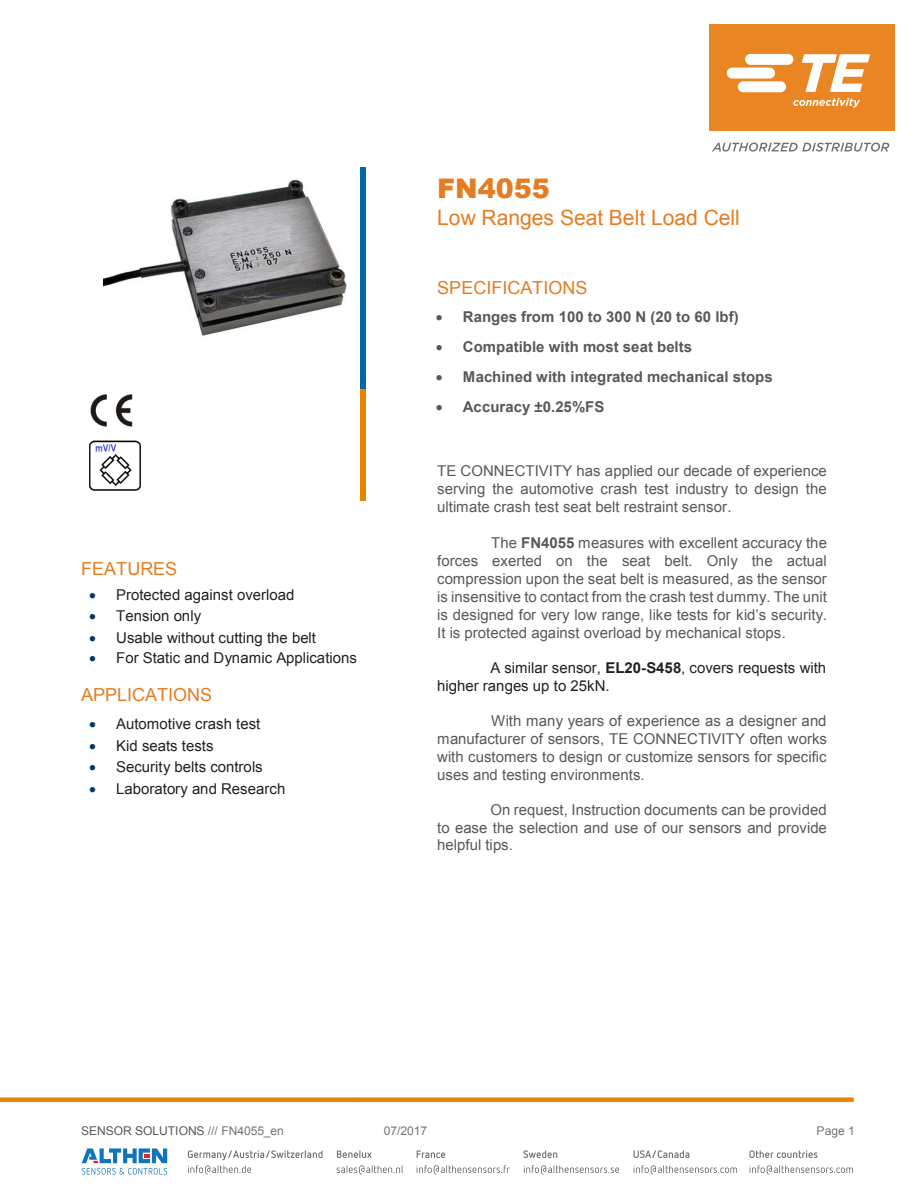
<style>
.page{position:relative;width:919px;height:1191px;background:#fff}
.page>*{position:absolute;margin:0;border:0;box-sizing:border-box;transform-origin:0 0}
.t1{font:900 27px "Arial";color:#e57c23}
.t2{font:21px "Arial";color:#e57c23}
.t3{font:18px "Arial";color:#e57c23}
.t4{font:15px/18px "Arial";color:#57585a;text-align:justify}
.t5{font:15px/17.4px "Arial";color:#231f20}
.t6{font:700 15px "Arial";color:#57585a}
.t7{font:12px "Arial";letter-spacing:-.005em;color:#57585a}
.t8{font:12px "Arial";letter-spacing:-.005em;color:#757574}
.s1{color:#00386b}
.s2{font-weight:700}
.s3{color:#757574}
</style>
<div class="page">
<svg style="left:188px;top:1150px;width:134px;height:24px"></svg>
<svg style="left:336px;top:1165px;width:66px;height:9px"></svg>
<svg style="left:337px;top:1150px;width:34px;height:8px"></svg>
<svg style="left:416px;top:1165px;width:93px;height:9px"></svg>
<svg style="left:416px;top:1150px;width:29px;height:8px"></svg>
<svg style="left:523px;top:1165px;width:96px;height:9px"></svg>
<svg style="left:523px;top:1150px;width:34px;height:8px"></svg>
<svg style="left:633px;top:1165px;width:104px;height:9px"></svg>
<svg style="left:633px;top:1150px;width:56px;height:8px"></svg>
<svg style="left:749px;top:1165px;width:103px;height:9px"></svg>
<svg style="left:749px;top:1150px;width:68px;height:8px"></svg>
<div style="left:357px;top:1097px;width:496px;height:5px;background:#e98300"></div>
<div style="left:360px;top:381px;width:5px;height:119px;background:#e98300"></div>
<div style="left:360px;top:167px;width:5px;height:222px;background:#0066a1"></div>
<div style="left:0;top:1097px;width:357px;height:5px;background:#e98300"></div>
<img style="left:103px;top:179px;width:244px;height:157px">
<img style="left:90px;top:394px;width:43px;height:33px">
<img style="left:89px;top:440px;width:52px;height:51px">
<div style="left:708px;top:24px;width:186px;height:106px;background:#e98522"></div>
<svg style="left:726px;top:54px;width:144px;height:54px"></svg>
<svg style="left:712px;top:143px;width:177px;height:9px"></svg>
<svg style="left:82px;top:1148px;width:85px;height:26px"></svg>
<p class="t1" style="left:437px;top:168px;width:114px">FN4055</p>
<p class="t2" style="left:437px;top:204px;width:304px">Low Ranges Seat Belt Load Cell</p>
<p class="t3" style="left:81px;top:556px;width:98px">FEATURES</p>
<p class="t5" style="left:89px;top:586px;width:207px"><span class="s1">•</span> Protected against overload</p>
<p class="t5" style="left:89px;top:607px;width:114px"><span class="s1">•</span> Tension only</p>
<p class="t5" style="left:89px;top:629px;width:228px"><span class="s1">•</span> Usable without cutting the belt</p>
<p class="t5" style="left:89px;top:649px;width:269px"><span class="s1">•</span> For Static and Dynamic Applications</p>
<p class="t3" style="left:81px;top:683px;width:133px">APPLICATIONS</p>
<p class="t5" style="left:89px;top:715px;width:173px"><span class="s1">•</span> Automotive crash test</p>
<p class="t5" style="left:89px;top:737px;width:126px"><span class="s1">•</span> Kid seats tests</p>
<p class="t5" style="left:89px;top:758px;width:175px"><span class="s1">•</span> Security belts controls</p>
<p class="t5" style="left:89px;top:780px;width:198px"><span class="s1">•</span> Laboratory and Research</p>
<p class="t3" style="left:437px;top:276px;width:152px">SPECIFICATIONS</p>
<p class="t6" style="left:436px;top:307px;width:304px">• Ranges from 100 to 300 N (20 to 60 lbf)</p>
<p class="t6" style="left:436px;top:337px;width:257px">• Compatible with most seat belts</p>
<p class="t6" style="left:436px;top:367px;width:338px">• Machined with integrated mechanical stops</p>
<p class="t6" style="left:436px;top:397px;width:170px">• Accuracy ±0.25%FS</p>
<p class="t4" style="left:437px;top:462px;width:391px">TE CONNECTIVITY has applied our decade of experience serving the automotive crash test industry to design the ultimate crash test seat belt restraint sensor.</p>
<p class="t4" style="left:437px;top:534px;width:391px;text-indent:54px">The <span class="s2">FN4055</span> measures with excellent accuracy the forces exerted on the seat belt. Only the actual compression upon the seat belt is measured, as the sensor is insensitive to contact from the crash test dummy. The unit is designed for very low range, like tests for kid’s security.<br>It is protected against overload by mechanical stops.</p>
<p class="t5" style="left:437px;top:659px;width:390px;text-indent:53px">A similar sensor, <span class="s2">EL20-S458</span>, covers requests with higher ranges up to 25kN.</p>
<p class="t4" style="left:437px;top:712px;width:391px;text-indent:54px">With many years of experience as a designer and manufacturer of sensors, TE CONNECTIVITY often works with customers to design or customize sensors for specific uses and testing environments.</p>
<p class="t4" style="left:437px;top:801px;width:391px;line-height:17.2px;text-indent:53px">On request, Instruction documents can be provided to ease the selection and use of our sensors and provide helpful tips.</p>
<p class="t7" style="left:81px;top:1122px;width:204px">SENSOR SOLUTIONS <span class="s3">/// FN4055_en</span></p>
<p class="t8" style="left:384px;top:1122px;width:45px">07/2017</p>
<p class="t8" style="left:816px;top:1122px;width:40px">Page 1</p>
</div>
